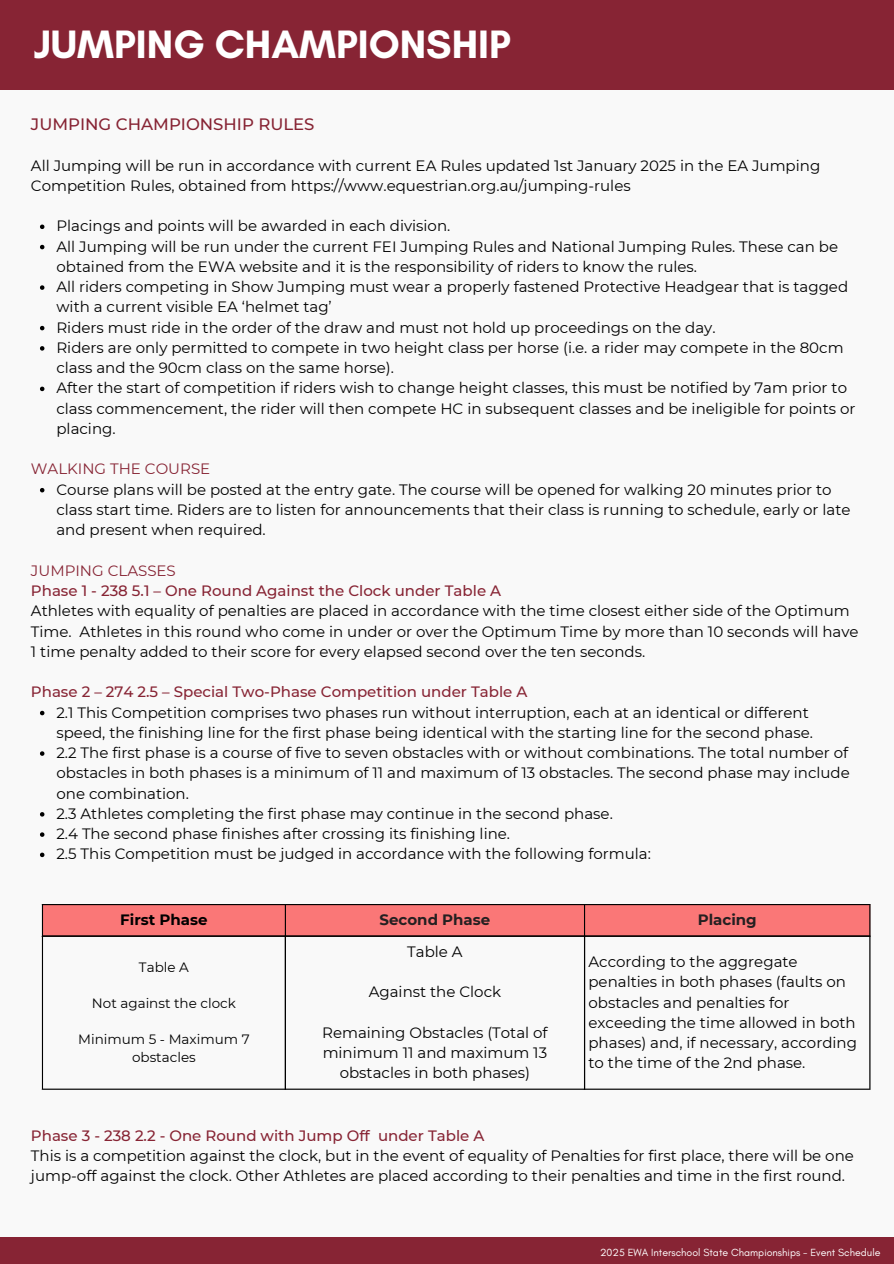
<style>
.page{position:relative;width:894px;height:1264px;background:#fff}
.page>*{position:absolute;margin:0;border:0;box-sizing:border-box;transform-origin:0 0}
.t1{font:700 40.35px "Glacial Indifference";color:#fff}
.t2{font:500 16.5px "Montserrat";color:#872434}
.t3{font:15px/20.2px "Montserrat";color:#000}
.t4{font:500 15px "Montserrat";color:#872434}
.t5{font:15px "Montserrat";color:#872434}
.t6{font:700 15px "Montserrat";color:#242021}
.t7{font:700 15px "Montserrat";color:#000}
.t8{font:13.5px/18px "Montserrat";color:#000;text-align:center}
.t9{font:10.5px "Glacial Indifference";color:#fff}
.s1{font-weight:500;color:#872434}
</style>
<div class="page">
<div style="left:0;top:0;width:893px;height:1263px;background:#f9f9f9"></div>
<div style="left:0;top:0;width:893px;height:89px;background:#872434"></div>
<div style="left:0;top:1236px;width:893px;height:27px;background:#872434"></div>
<svg style="left:40px;top:224px;width:4px;height:5px"></svg>
<svg style="left:40px;top:245px;width:4px;height:4px"></svg>
<svg style="left:40px;top:285px;width:4px;height:5px"></svg>
<svg style="left:40px;top:326px;width:4px;height:4px"></svg>
<svg style="left:40px;top:346px;width:4px;height:4px"></svg>
<svg style="left:40px;top:386px;width:4px;height:5px"></svg>
<svg style="left:40px;top:488px;width:4px;height:4px"></svg>
<svg style="left:40px;top:710px;width:4px;height:5px"></svg>
<svg style="left:40px;top:751px;width:4px;height:4px"></svg>
<svg style="left:40px;top:812px;width:4px;height:4px"></svg>
<svg style="left:40px;top:832px;width:4px;height:4px"></svg>
<svg style="left:40px;top:852px;width:4px;height:5px"></svg>
<div style="left:43px;top:905px;width:826px;height:30px;background:#fa7777"></div>
<hr style="left:42px;top:905px;width:1px;height:30px;background:#000">
<hr style="left:285px;top:905px;width:1px;height:30px;background:#000">
<hr style="left:583px;top:905px;width:2px;height:30px;background:#000">
<hr style="left:869px;top:905px;width:1px;height:30px;background:#000">
<hr style="left:42px;top:904px;width:828px;height:1px;background:#000">
<hr style="left:42px;top:936px;width:1px;height:152px;background:#000">
<hr style="left:42px;top:935px;width:244px;height:1px;background:#000">
<hr style="left:42px;top:1088px;width:244px;height:1px;background:#000">
<hr style="left:285px;top:936px;width:1px;height:152px;background:#000">
<hr style="left:285px;top:935px;width:300px;height:1px;background:#000">
<hr style="left:285px;top:1088px;width:300px;height:1px;background:#000">
<hr style="left:583px;top:936px;width:2px;height:152px;background:#000">
<hr style="left:869px;top:936px;width:1px;height:152px;background:#000">
<hr style="left:583px;top:935px;width:287px;height:1px;background:#000">
<hr style="left:583px;top:1088px;width:287px;height:1px;background:#000">
<h1 class="t1" style="left:34px;top:20px;width:478px">JUMPING CHAMPIONSHIP</h1>
<p class="t2" style="left:31px;top:114px;width:285px">JUMPING CHAMPIONSHIP RULES</p>
<p class="t3" style="left:31px;top:155px;width:790px">All Jumping will be run in accordance with current EA Rules updated 1st January 2025 in the EA Jumping<br>Competition Rules, obtained from https://www.equestrian.org.au/jumping-rules</p>
<p class="t3" style="left:56px;top:216px;width:800px">Placings and points will be awarded in each division.<br>All Jumping will be run under the current FEI Jumping Rules and National Jumping Rules. These can be obtained from the EWA website and it is the responsibility of riders to know the rules.<br>All riders competing in Show Jumping must wear a properly fastened Protective Headgear that is tagged with a current visible EA ‘helmet tag’<br>Riders must ride in the order of the draw and must not hold up proceedings on the day.<br>Riders are only permitted to compete in two height class per horse (i.e. a rider may compete in the 80cm class and the 90cm class on the same horse).<br>After the start of competition if riders wish to change height classes, this must be notified by 7am prior to class commencement, the rider will then compete HC in subsequent classes and be ineligible for points or placing.</p>
<p class="t5" style="left:31px;top:460px;width:181px">WALKING THE COURSE</p>
<p class="t3" style="left:56px;top:479px;width:795px">Course plans will be posted at the entry gate. The course will be opened for walking 20 minutes prior to class start time. Riders are to listen for announcements that their class is running to schedule, early or late and present when required.</p>
<p class="t5" style="left:31px;top:561px;width:146px">JUMPING CLASSES</p>
<p class="t4" style="left:31px;top:581px;width:471px">Phase 1 - 238 5.1 – One Round Against the Clock under Table A</p>
<p class="t3" style="left:31px;top:600px;width:828px">Athletes with equality of penalties are placed in accordance with the time closest either side of the Optimum<br>Time. Athletes in this round who come in under or over the Optimum Time by more than 10 seconds will have<br>1 time penalty added to their score for every elapsed second over the ten seconds.</p>
<p class="t4" style="left:31px;top:682px;width:498px">Phase 2 – 274 2.5 – Special Two-Phase Competition under Table A</p>
<p class="t3" style="left:56px;top:702px;width:794px">2.1 This Competition comprises two phases run without interruption, each at an identical or different speed, the finishing line for the first phase being identical with the starting line for the second phase.<br>2.2 The first phase is a course of five to seven obstacles with or without combinations. The total number of obstacles in both phases is a minimum of 11 and maximum of 13 obstacles. The second phase may include one combination.<br>2.3 Athletes completing the first phase may continue in the second phase.<br>2.4 The second phase finishes after crossing its finishing line.<br>2.5 This Competition must be judged in accordance with the following formula:</p>
<p class="t7" style="left:120px;top:910px;width:89px">First Phase</p>
<p class="t6" style="left:379px;top:910px;width:112px">Second Phase</p>
<p class="t6" style="left:697px;top:910px;width:60px">Placing</p>
<p class="t8" style="left:139px;top:957px;width:51px">Table A</p>
<p class="t8" style="left:92px;top:993px;width:145px">Not against the clock</p>
<p class="t8" style="left:78px;top:1029px;width:173px">Minimum 5 - Maximum 7 obstacles</p>
<p class="t3" style="left:407px;top:941px;width:57px">Table A</p>
<p class="t3" style="left:368px;top:981px;width:134px">Against the Clock</p>
<p class="t3" style="left:322px;top:1022px;width:227px;text-align:center">Remaining Obstacles (Total of minimum 11 and maximum 13 obstacles in both phases)</p>
<h5 class="t3" style="left:588px;top:951px;width:270px">According to the aggregate penalties in both phases (faults on obstacles and penalties for exceeding the time allowed in both phases) and, if necessary, according to the time of the 2nd phase.</h5>
<p class="t3" style="left:31px;top:1125px;width:824px"><span class="s1">Phase 3 - 238 2.2 - One Round with Jump Off under Table A<br></span>This is a competition against the clock, but in the event of equality of Penalties for first place, there will be one jump-off against the clock. Other Athletes are placed according to their penalties and time in the first round.</p>
<p class="t9" style="left:600px;top:1245px;width:282px">2025 EWA Interschool State Championships - Event Schedule</p>
</div>
